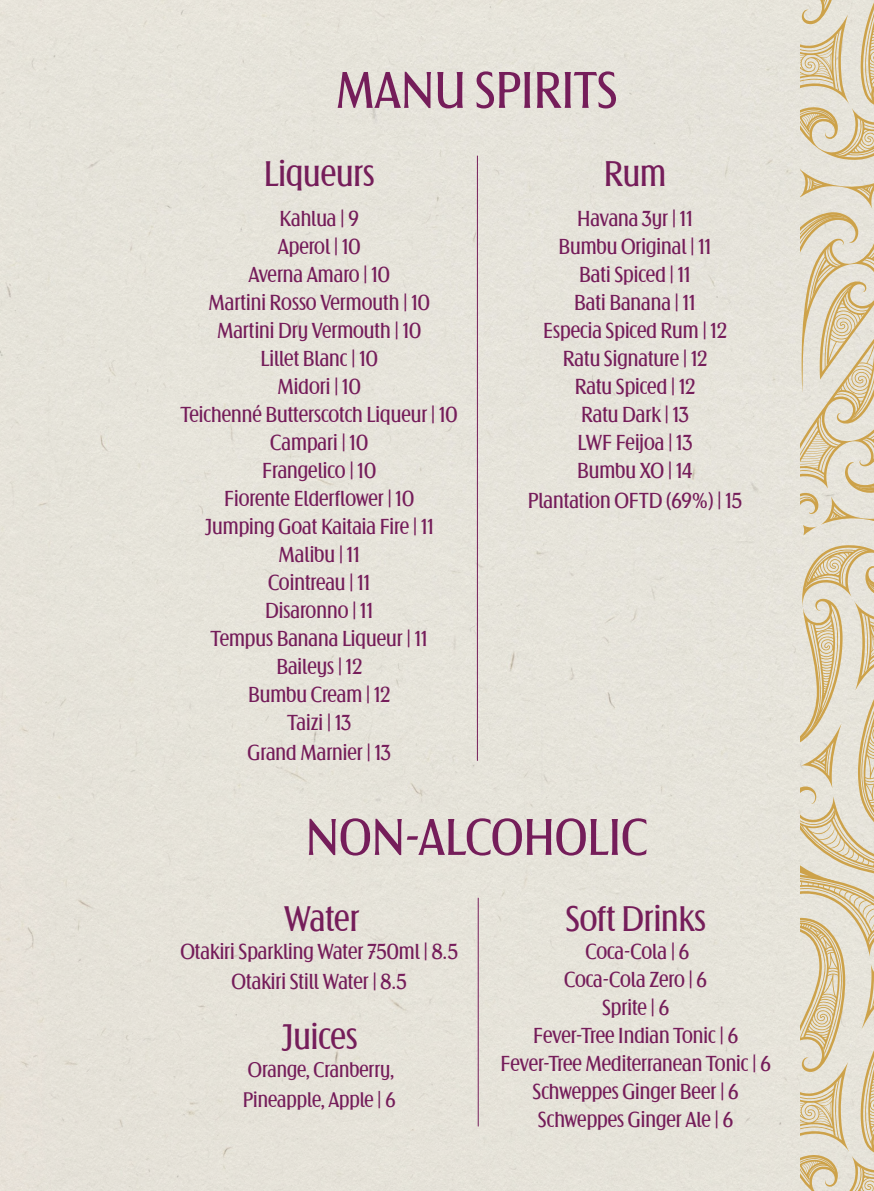
<style>
.page{position:relative;width:874px;height:1191px;background:#fff}
.page>*{position:absolute;margin:0;border:0;box-sizing:border-box;transform-origin:0 0}
.BODY{font:52px "Arnika Var";color:#751d5a}
.BODY-2{font:36px "Arnika Var";color:#751d5a}
.BODY-3{font:22px/28px "Arnika Var";color:#751d5a;text-align:center}
.BODY-4{font:21.4px/30px "Arnika Var";color:#751d5a}
</style>
<div class="page">
<div style="left:0;top:0;width:799px;height:1191px;background:#e6e3da"></div>
<svg style="left:799px;top:0;width:74px;height:1191px"></svg>
<hr style="left:476px;top:156px;width:1px;height:605px;background:#751d5a">
<hr style="left:477px;top:897px;width:1px;height:229px;background:#751d5a">
<p class="BODY" style="left:336px;top:60px;width:283px">MANU SPIRITS</p>
<p class="BODY-2" style="left:263px;top:153px;width:112px">Liqueurs</p>
<p class="BODY-3" style="left:180px;top:204px;width:278px">Kahlua | 9<br>Aperol | 10<br>Averna Amaro | 10<br>Martini Rosso Vermouth | 10<br>Martini Dry Vermouth | 10<br>Lillet Blanc | 10<br>Midori | 10<br>Teichenné Butterscotch Liqueur | 10<br>Campari | 10<br>Frangelico | 10<br>Fiorente Elderflower | 10<br>Jumping Goat Kaitaia Fire | 11<br>Malibu | 11<br>Cointreau | 11<br>Disaronno | 11<br>Tempus Banana Liqueur | 11<br>Baileys | 12<br>Bumbu Cream | 12<br>Taizi | 13</p>
<p class="BODY-3" style="left:247px;top:738px;width:145px">Grand Marnier | 13</p>
<p class="BODY-2" style="left:603px;top:153px;width:64px">Rum</p>
<p class="BODY-3" style="left:543px;top:204px;width:185px">Havana 3yr | 11<br>Bumbu Original | 11<br>Bati Spiced | 11<br>Bati Banana | 11<br>Especia Spiced Rum | 12<br>Ratu Signature | 12<br>Ratu Spiced | 12<br>Ratu Dark | 13<br>LWF Feijoa | 13<br>Bumbu XO | 14</p>
<p class="BODY-3" style="left:527px;top:486px;width:216px">Plantation OFTD (69%) | 15</p>
<p class="BODY" style="left:305px;top:807px;width:343px">NON-ALCOHOLIC</p>
<p class="BODY-2" style="left:284px;top:898px;width:77px">Water</p>
<p class="BODY-3" style="left:180px;top:936px;width:279px;line-height:30px">Otakiri Sparkling Water 750ml | 8.5<br>Otakiri Still Water | 8.5</p>
<p class="BODY-2" style="left:281px;top:1016px;width:78px">Juices</p>
<p class="BODY-4" style="left:243px;top:1054px;width:154px">Orange, Cranberry,<br>Pineapple, Apple | 6</p>
<p class="BODY-2" style="left:565px;top:898px;width:142px">Soft Drinks</p>
<p class="BODY-3" style="left:500px;top:937px;width:272px">Coca-Cola | 6<br>Coca-Cola Zero | 6<br>Sprite | 6<br>Fever-Tree Indian Tonic | 6<br>Fever-Tree Mediterranean Tonic | 6<br>Schweppes Ginger Beer | 6<br>Schweppes Ginger Ale | 6</p>
</div>
